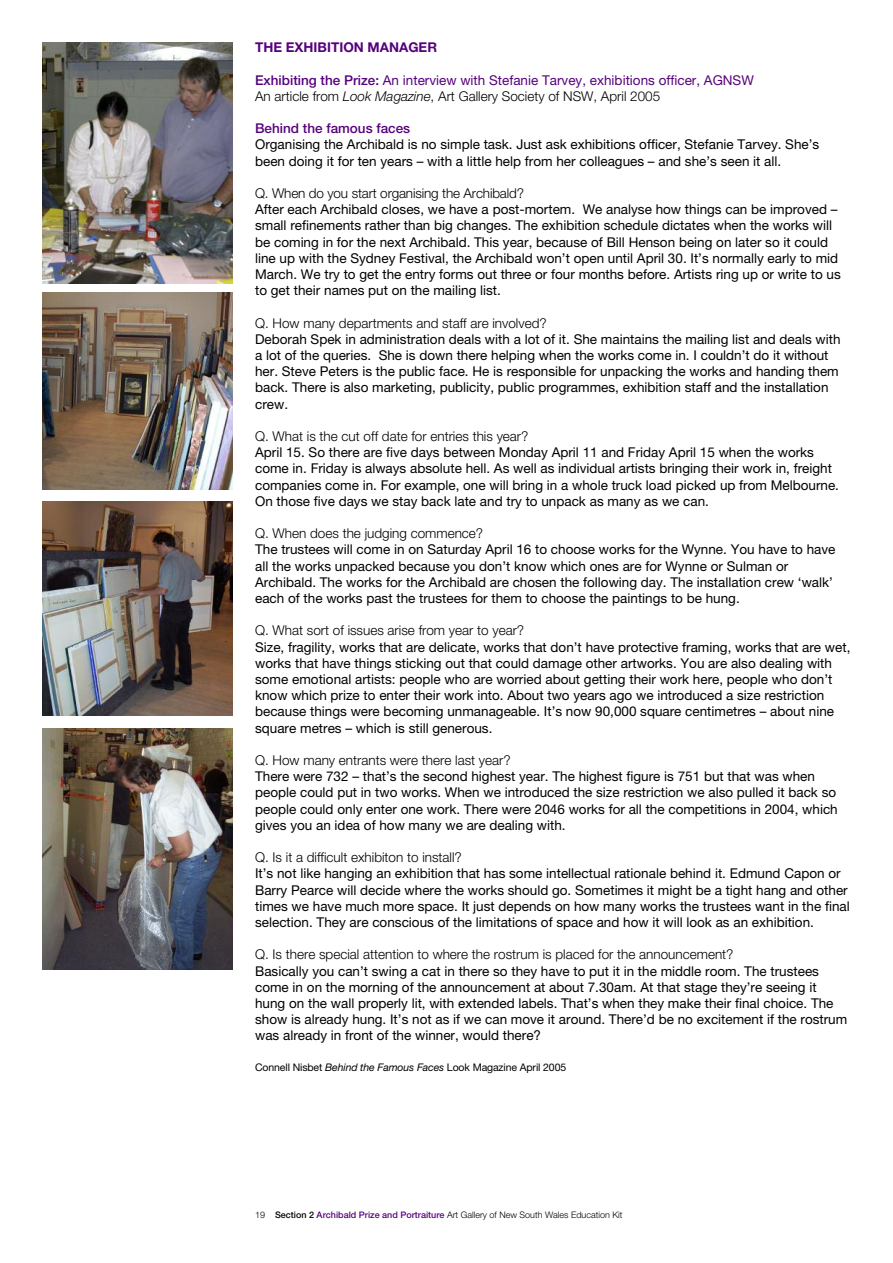
<style>
.page{position:relative;width:893px;height:1263px;background:#fff}
.page>*{position:absolute;margin:0;border:0;box-sizing:border-box;transform-origin:0 0}
.t1{font:13.5px/16.2px "Helvetica Neue";color:#000}
.t2{font:300 13.5px "Helvetica Neue";color:#000}
.t3{font:13.5px/16.2px "Helvetica Neue";color:#57027d}
.t4{font:700 13.5px "Helvetica Neue";color:#57027d}
.t5{font:500 13.5px "Helvetica Neue";color:#57027d}
.t6{font:10.5px "Helvetica Neue";letter-spacing:-.01em;color:#000}
.t7{font:300 9px "Helvetica Neue";color:#000}
.s1{font-weight:500}
.s2{font-weight:300;color:#000}
.s3{font-weight:300;font-style:italic;color:#000}
.s4{font-style:italic}
.s5{font-weight:500;color:#57027d}
</style>
<div class="page">
<img style="left:43px;top:43px;width:189px;height:240px">
<img style="left:43px;top:502px;width:189px;height:213px">
<img style="left:43px;top:293px;width:189px;height:196px">
<img style="left:43px;top:729px;width:189px;height:240px">
<p class="t4" style="left:255px;top:43px;width:183px">THE EXHIBITION MANAGER</p>
<p class="t3" style="left:255px;top:73px;width:500px"><span class="s1">Exhibiting the Prize:</span> An interview with Stefanie Tarvey, exhibitions officer, AGNSW<br><span class="s2">An article from</span> <span class="s3">Look Magazine</span><span class="s2">, Art Gallery Society of NSW, April 2005</span></p>
<p class="t5" style="left:255px;top:124px;width:157px">Behind the famous faces</p>
<p class="t1" style="left:255px;top:138px;width:566px">Organising the Archibald is no simple task. Just ask exhibitions officer, Stefanie Tarvey. She’s been doing it for ten years – with a little help from her colleagues – and she’s seen it all.</p>
<p class="t2" style="left:255px;top:188px;width:270px">Q. When do you start organising the Archibald?</p>
<p class="t1" style="left:255px;top:203px;width:587px">After each Archibald closes, we have a post-mortem. We analyse how things can be improved – small refinements rather than big changes. The exhibition schedule dictates when the works will be coming in for the next Archibald. This year, because of Bill Henson being on later so it could line up with the Sydney Festival, the Archibald won’t open until April 30. It’s normally early to mid March. We try to get the entry forms out three or four months before. Artists ring up or write to us to get their names put on the mailing list.</p>
<p class="t2" style="left:255px;top:318px;width:293px">Q. How many departments and staff are involved?</p>
<p class="t1" style="left:255px;top:332px;width:587px">Deborah Spek in administration deals with a lot of it. She maintains the mailing list and deals with a lot of the queries. She is down there helping when the works come in. I couldn’t do it without her. Steve Peters is the public face. He is responsible for unpacking the works and handing them back. There is also marketing, publicity, public programmes, exhibition staff and the installation crew.</p>
<p class="t2" style="left:255px;top:431px;width:275px">Q. What is the cut off date for entries this year?</p>
<p class="t1" style="left:255px;top:446px;width:585px">April 15. So there are five days between Monday April 11 and Friday April 15 when the works come in. Friday is always absolute hell. As well as individual artists bringing their work in, freight companies come in. For example, one will bring in a whole truck load picked up from Melbourne.<br>On those five days we stay back late and try to unpack as many as we can.</p>
<p class="t2" style="left:255px;top:529px;width:230px">Q. When does the judging commence?</p>
<p class="t1" style="left:255px;top:543px;width:582px">The trustees will come in on Saturday April 16 to choose works for the Wynne. You have to have all the works unpacked because you don’t know which ones are for Wynne or Sulman or Archibald. The works for the Archibald are chosen the following day. The installation crew ‘walk’ each of the works past the trustees for them to choose the paintings to be hung.</p>
<p class="t2" style="left:255px;top:626px;width:271px">Q. What sort of issues arise from year to year?</p>
<p class="t1" style="left:255px;top:640px;width:597px">Size, fragility, works that are delicate, works that don’t have protective framing, works that are wet, works that have things sticking out that could damage other artworks. You are also dealing with some emotional artists: people who are worried about getting their work here, people who don’t know which prize to enter their work into. About two years ago we introduced a size restriction because things were becoming unmanageable. It’s now 90,000 square centimetres – about nine square metres – which is still generous.</p>
<p class="t2" style="left:255px;top:755px;width:257px">Q. How many entrants were there last year?</p>
<p class="t1" style="left:255px;top:770px;width:584px">There were 732 – that’s the second highest year. The highest figure is 751 but that was when people could put in two works. When we introduced the size restriction we also pulled it back so people could only enter one work. There were 2046 works for all the competitions in 2004, which gives you an idea of how many we are dealing with.</p>
<p class="t2" style="left:255px;top:853px;width:208px">Q. Is it a difficult exhibiton to install?</p>
<p class="t1" style="left:255px;top:867px;width:596px">It’s not like hanging an exhibition that has some intellectual rationale behind it. Edmund Capon or Barry Pearce will decide where the works should go. Sometimes it might be a tight hang and other times we have much more space. It just depends on how many works the trustees want in the final selection. They are conscious of the limitations of space and how it will look as an exhibition.</p>
<p class="t2" style="left:255px;top:950px;width:480px">Q. Is there special attention to where the rostrum is placed for the announcement?</p>
<p class="t1" style="left:255px;top:964px;width:594px">Basically you can’t swing a cat in there so they have to put it in the middle room. The trustees come in on the morning of the announcement at about 7.30am. At that stage they’re seeing it hung on the wall properly lit, with extended labels. That’s when they make their final choice. The show is already hung. It’s not as if we can move it around. There’d be no excitement if the rostrum was already in front of the winner, would there?</p>
<p class="t6" style="left:255px;top:1063px;width:313px">Connell Nisbet <span class="s4">Behind the Famous Faces</span> Look Magazine April 2005</p>
<p class="t7" style="left:255px;top:1212px;width:369px">19 <span class="s1">Section 2</span> <span class="s5">Archibald Prize and Portraiture</span> Art Gallery of New South Wales Education Kit</p>
</div>
